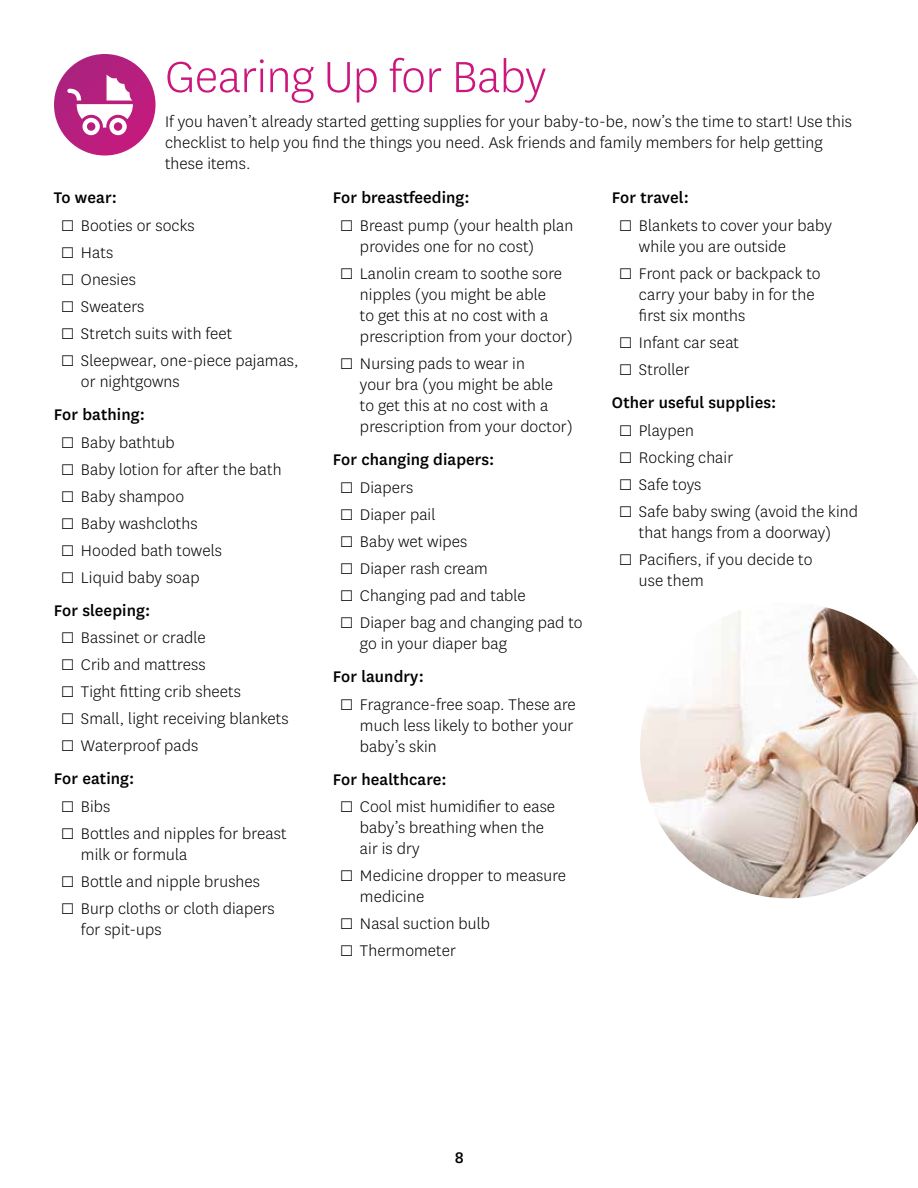
<style>
.page{position:relative;width:918px;height:1188px;background:#fff}
.page>*{position:absolute;margin:0;border:0;box-sizing:border-box;transform-origin:0 0}
.t1{font:300 51px "Centene Sans";letter-spacing:-.01em;color:#cb177d}
.t2{font:300 18px/21px "Centene Sans";letter-spacing:.005em;color:#000}
.t3{font:500 18px "Centene Sans";letter-spacing:.005em;color:#000}
</style>
<div class="page">
<svg style="left:54px;top:54px;width:102px;height:102px;background:#ba2481"></svg>
<svg style="left:67px;top:75px;width:66px;height:60px"></svg>
<img style="left:640px;top:607px;width:278px;height:291px">
<h2 class="t1" style="left:165px;top:45px;width:383px">Gearing Up for Baby</h2>
<p class="t2" style="left:165px;top:110px;width:689px">If you haven’t already started getting supplies for your baby-to-be, now’s the time to start! Use this checklist to help you find the things you need. Ask friends and family members for help getting these items.</p>
<h3 class="t3" style="left:54px;top:185px;width:64px">To wear:</h3>
<p class="t2" style="left:61px;top:214px;width:135px">□ Booties or socks</p>
<p class="t2" style="left:61px;top:241px;width:54px">□ Hats</p>
<p class="t2" style="left:61px;top:268px;width:77px">□ Onesies</p>
<p class="t2" style="left:61px;top:295px;width:85px">□ Sweaters</p>
<p class="t2" style="left:61px;top:322px;width:173px">□ Stretch suits with feet</p>
<p class="t2" style="left:61px;top:349px;width:239px">□ Sleepwear, one-piece pajamas,</p>
<p class="t2" style="left:81px;top:370px;width:100px">or nightgowns</p>
<h3 class="t3" style="left:54px;top:402px;width:92px">For bathing:</h3>
<p class="t2" style="left:61px;top:431px;width:116px">□ Baby bathtub</p>
<p class="t2" style="left:61px;top:458px;width:222px">□ Baby lotion for after the bath</p>
<p class="t2" style="left:61px;top:485px;width:125px">□ Baby shampoo</p>
<p class="t2" style="left:61px;top:512px;width:138px">□ Baby washcloths</p>
<p class="t2" style="left:61px;top:539px;width:163px">□ Hooded bath towels</p>
<p class="t2" style="left:61px;top:566px;width:140px">□ Liquid baby soap</p>
<h3 class="t3" style="left:54px;top:598px;width:98px">For sleeping:</h3>
<p class="t2" style="left:61px;top:627px;width:147px">□ Bassinet or cradle</p>
<p class="t2" style="left:61px;top:654px;width:146px">□ Crib and mattress</p>
<p class="t2" style="left:61px;top:681px;width:182px">□ Tight fitting crib sheets</p>
<p class="t2" style="left:61px;top:708px;width:230px">□ Small, light receiving blankets</p>
<p class="t2" style="left:61px;top:735px;width:139px">□ Waterproof pads</p>
<h3 class="t3" style="left:54px;top:767px;width:82px">For eating:</h3>
<p class="t2" style="left:61px;top:796px;width:51px">□ Bibs</p>
<p class="t2" style="left:61px;top:823px;width:227px">□ Bottles and nipples for breast</p>
<p class="t2" style="left:61px;top:871px;width:201px">□ Bottle and nipple brushes</p>
<p class="t2" style="left:61px;top:898px;width:216px">□ Burp cloths or cloth diapers</p>
<p class="t2" style="left:81px;top:844px;width:108px">milk or formula</p>
<p class="t2" style="left:81px;top:919px;width:82px">for spit-ups</p>
<h3 class="t3" style="left:333px;top:185px;width:138px">For breastfeeding:</h3>
<p class="t2" style="left:360px;top:235px;width:176px">provides one for no cost)</p>
<p class="t2" style="left:360px;top:283px;width:214px">nipples (you might be able<br>to get this at no cost with a prescription from your doctor)</p>
<p class="t2" style="left:360px;top:373px;width:214px">your bra (you might be able<br>to get this at no cost with a prescription from your doctor)</p>
<h3 class="t3" style="left:333px;top:447px;width:163px">For changing diapers:</h3>
<p class="t2" style="left:340px;top:214px;width:235px">□ Breast pump (your health plan</p>
<p class="t2" style="left:340px;top:262px;width:224px">□ Lanolin cream to soothe sore</p>
<p class="t2" style="left:340px;top:352px;width:187px">□ Nursing pads to wear in</p>
<p class="t2" style="left:340px;top:476px;width:75px">□ Diapers</p>
<p class="t2" style="left:340px;top:503px;width:97px">□ Diaper pail</p>
<p class="t2" style="left:340px;top:530px;width:129px">□ Baby wet wipes</p>
<p class="t2" style="left:340px;top:557px;width:150px">□ Diaper rash cream</p>
<p class="t2" style="left:340px;top:584px;width:188px">□ Changing pad and table</p>
<p class="t2" style="left:340px;top:611px;width:244px">□ Diaper bag and changing pad to</p>
<p class="t2" style="left:360px;top:632px;width:149px">go in your diaper bag</p>
<h3 class="t3" style="left:333px;top:664px;width:92px">For laundry:</h3>
<p class="t2" style="left:360px;top:714px;width:215px">much less likely to bother your baby’s skin</p>
<h3 class="t3" style="left:333px;top:767px;width:115px">For healthcare:</h3>
<p class="t2" style="left:360px;top:817px;width:186px">baby’s breathing when the air is dry</p>
<p class="t2" style="left:360px;top:886px;width:66px">medicine</p>
<p class="t2" style="left:340px;top:693px;width:238px">□ Fragrance-free soap. These are</p>
<p class="t2" style="left:340px;top:796px;width:217px">□ Cool mist humidifier to ease</p>
<p class="t2" style="left:340px;top:865px;width:228px">□ Medicine dropper to measure</p>
<p class="t2" style="left:340px;top:913px;width:152px">□ Nasal suction bulb</p>
<p class="t2" style="left:340px;top:940px;width:118px">□ Thermometer</p>
<h3 class="t3" style="left:612px;top:186px;width:79px">For travel:</h3>
<p class="t2" style="left:639px;top:236px;width:149px">while you are outside</p>
<p class="t2" style="left:639px;top:284px;width:177px">carry your baby in for the first six months</p>
<p class="t2" style="left:619px;top:215px;width:215px">□ Blankets to cover your baby</p>
<p class="t2" style="left:619px;top:263px;width:203px">□ Front pack or backpack to</p>
<p class="t2" style="left:619px;top:332px;width:122px">□ Infant car seat</p>
<p class="t2" style="left:619px;top:359px;width:73px">□ Stroller</p>
<h3 class="t3" style="left:612px;top:390px;width:166px">Other useful supplies:</h3>
<p class="t2" style="left:619px;top:419px;width:77px">□ Playpen</p>
<p class="t2" style="left:619px;top:446px;width:116px">□ Rocking chair</p>
<p class="t2" style="left:619px;top:473px;width:84px">□ Safe toys</p>
<p class="t2" style="left:619px;top:500px;width:241px">□ Safe baby swing (avoid the kind</p>
<p class="t2" style="left:619px;top:548px;width:195px">□ Pacifiers, if you decide to</p>
<p class="t2" style="left:639px;top:521px;width:194px">that hangs from a doorway)</p>
<p class="t2" style="left:639px;top:569px;width:66px">use them</p>
<p class="t3" style="left:455px;top:1145px;width:11px">8</p>
</div>
